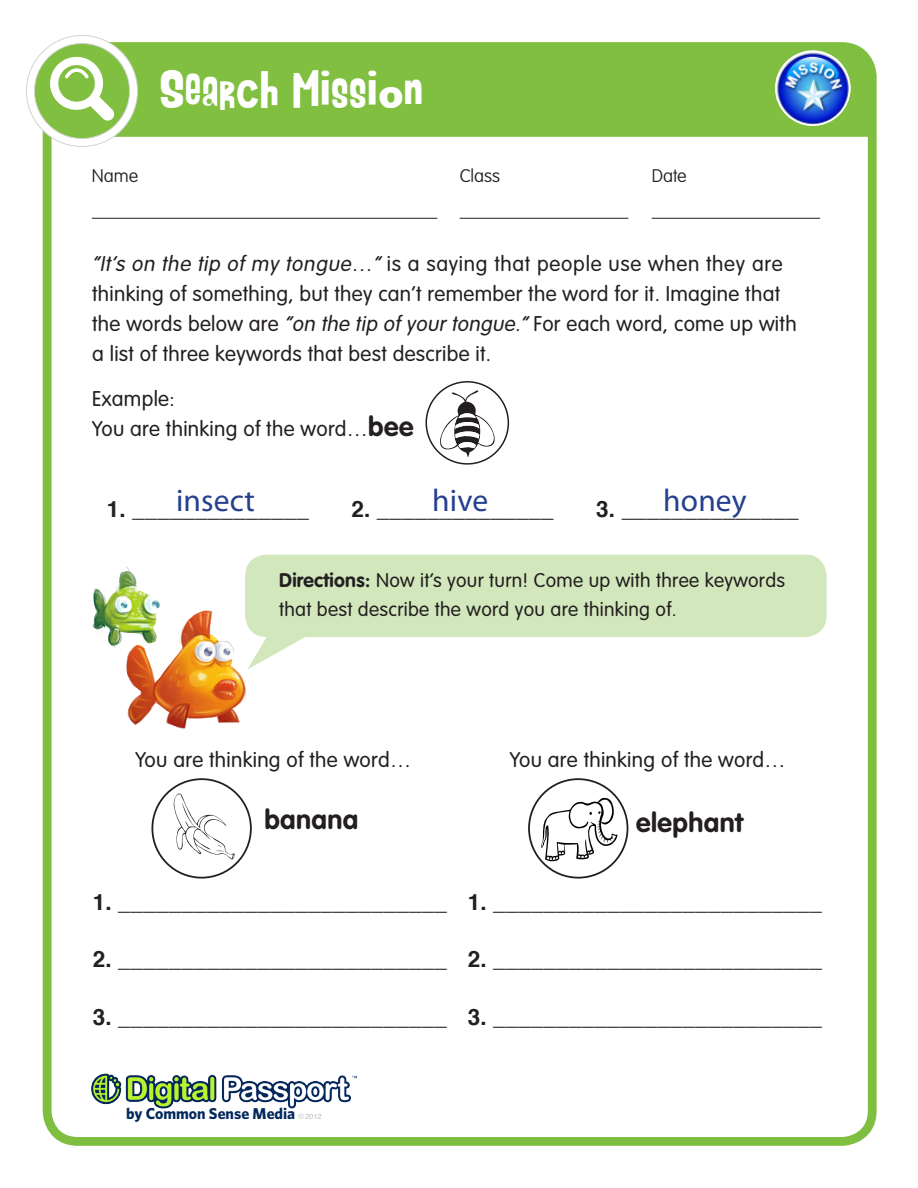
<style>
.page{position:relative;width:918px;height:1188px;background:#fff}
.page>*{position:absolute;margin:0;border:0;box-sizing:border-box;transform-origin:0 0}
.t1{font:42px "AHDN";letter-spacing:.025em;color:#fff}
.Text{font:31.5px "Myriad Pro";letter-spacing:.005em;color:#25408f}
.Text-2{font:700 27px "VAG Rounded";letter-spacing:.015em;color:#231f20}
.Text-3{font:700 22.5px "Helvetica";color:#231f20}
.Text-4{font:300 21px/30px "VAG Rounded";letter-spacing:.015em;color:#231f20}
.Text-5{font:300 19.5px/28.5px "VAG Rounded";letter-spacing:.015em;color:#231f20}
.t2{font:100 18px "VAG Rounded";color:#231f20}
.t3{font:700 15.75px "Whitney";color:#03285c}
.t4{font:7.5px "Helvetica";color:#bcbec0}
.s1{font-style:italic}
.s2{font-weight:700;font-size:27px}
.s3{font-weight:700}
</style>
<div class="page">
<div style="left:115px;top:52px;width:752px;height:85px;background:#80bf3f"></div>
<div style="left:43px;top:42px;width:834px;height:1104px;border:9px solid #7fbe3f;border-radius:31px"></div>
<img style="left:91px;top:1073px;width:266px;height:36px">
<div style="left:27px;top:36px;width:111px;height:111px;background:#fff;border-radius:50%"></div>
<div style="left:34px;top:43px;width:96px;height:96px;background:#80bf3f;border-radius:50%"></div>
<svg style="left:47px;top:54px;width:68px;height:67px"></svg>
<img style="left:775px;top:50px;width:76px;height:76px;border-radius:38px">
<div style="left:775px;top:50px;width:76px;height:76px;border:2px solid #fff;border-radius:50%"></div>
<img style="left:126px;top:610px;width:126px;height:120px">
<img style="left:92px;top:566px;width:73px;height:83px">
<svg style="left:174px;top:793px;width:61px;height:66px"></svg>
<svg style="left:440px;top:390px;width:55px;height:67px"></svg>
<svg style="left:541px;top:797px;width:77px;height:68px"></svg>
<div style="left:426px;top:381px;width:83px;height:84px;border:2px solid #231f20;border-radius:50%"></div>
<div style="left:151px;top:778px;width:101px;height:101px;border:2px solid #231f20;border-radius:50%"></div>
<div style="left:528px;top:778px;width:100px;height:101px;border:2px solid #231f20;border-radius:50%"></div>
<div style="left:245px;top:555px;width:582px;height:82px;background:#d2e8bc;border-radius:21px"></div>
<svg style="left:247px;top:632px;width:58px;height:38px"></svg>
<hr style="left:92px;top:218px;width:345px;height:1px;background:#231f20">
<hr style="left:460px;top:218px;width:168px;height:1px;background:#231f20">
<hr style="left:652px;top:218px;width:168px;height:1px;background:#231f20">
<p class="t1" style="left:160px;top:67px;width:268px">Search Mission:</p>
<p class="t2" style="left:92px;top:165px;width:48px">Name</p>
<p class="t2" style="left:460px;top:165px;width:42px">Class</p>
<p class="t2" style="left:652px;top:165px;width:36px">Date</p>
<p class="Text-4" style="left:92px;top:249px;width:706px"><span class="s1">“It’s on the tip of my tongue…”</span> is a saying that people use when they are thinking of something, but they can’t remember the word for it. Imagine that the words below are <span class="s1">“on the tip of your tongue.”</span> For each word, come up with a list of three keywords that best describe it.</p>
<p class="Text-4" style="left:92px;top:384px;width:84px">Example:</p>
<p class="Text-4" style="left:92px;top:414px;width:323px">You are thinking of the word…<span class="s2">bee</span></p>
<p class="Text" style="left:176px;top:481px;width:80px">insect</p>
<p class="Text" style="left:432px;top:481px;width:57px">hive</p>
<p class="Text" style="left:663px;top:481px;width:85px">honey</p>
<p class="Text-3" style="left:107px;top:491px;width:204px">1. ______________</p>
<p class="Text-3" style="left:351px;top:491px;width:204px">2. ______________</p>
<p class="Text-3" style="left:596px;top:491px;width:204px">3. ______________</p>
<p class="Text-5" style="left:279px;top:566px;width:508px"><span class="s3">Directions:</span> Now it’s your turn! Come up with three keywords that best describe the word you are thinking of.</p>
<p class="Text-4" style="left:135px;top:744px;width:277px">You are thinking of the word…</p>
<p class="Text-2" style="left:264px;top:804px;width:96px">banana</p>
<p class="Text-4" style="left:510px;top:744px;width:277px">You are thinking of the word…</p>
<p class="Text-2" style="left:636px;top:807px;width:108px">elephant</p>
<p class="Text-3" style="left:93px;top:884px;width:356px">1. __________________________</p>
<p class="Text-3" style="left:93px;top:941px;width:356px">2. __________________________</p>
<p class="Text-3" style="left:93px;top:999px;width:356px">3. __________________________</p>
<p class="Text-3" style="left:468px;top:884px;width:356px">1. __________________________</p>
<p class="Text-3" style="left:468px;top:941px;width:356px">2. __________________________</p>
<p class="Text-3" style="left:468px;top:999px;width:356px">3. __________________________</p>
<p class="t3" style="left:126px;top:1104px;width:171px">by Common Sense Media</p>
<p class="t4" style="left:299px;top:1111px;width:25px">©2012</p>
</div>
